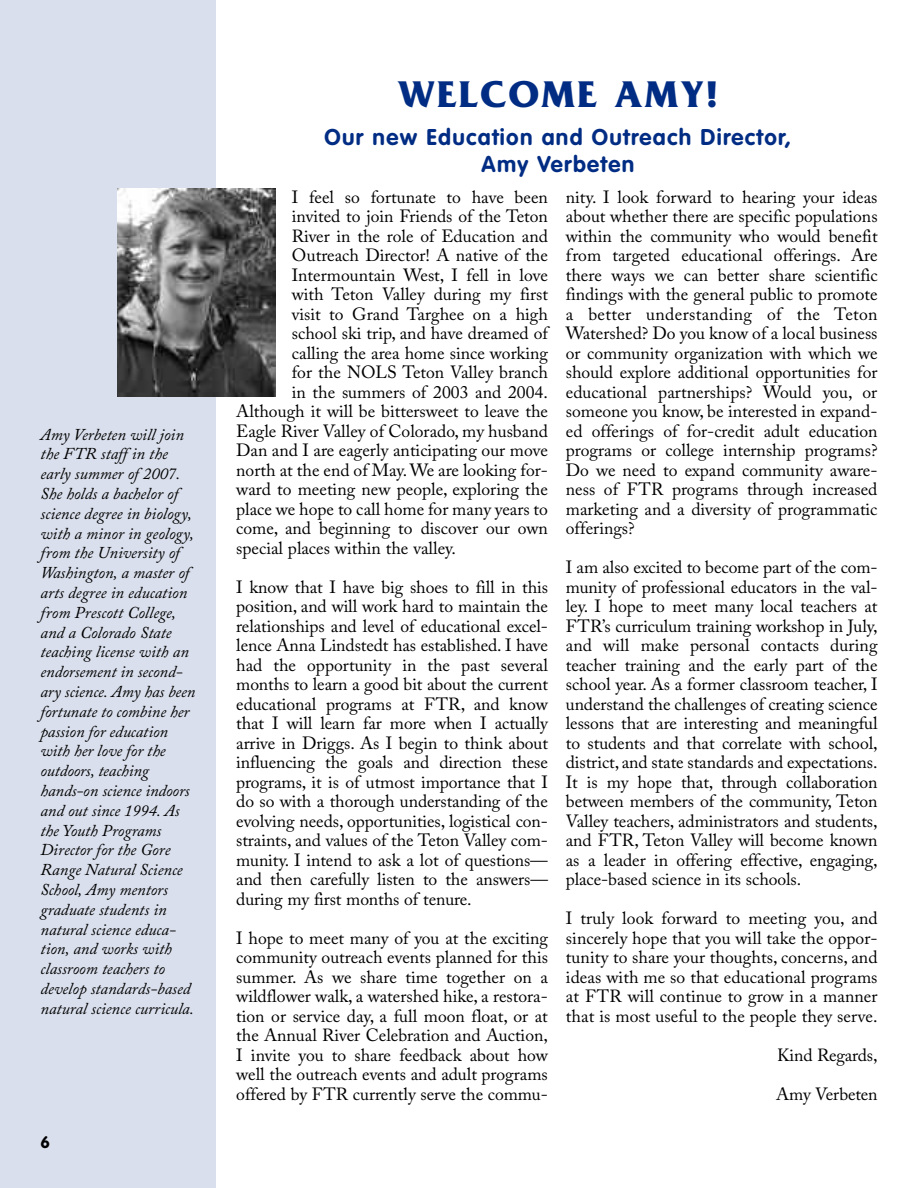
<style>
.page{position:relative;width:918px;height:1188px;background:#fff}
.page>*{position:absolute;margin:0;border:0;box-sizing:border-box;transform-origin:0 0}
.t1{font:700 39px "Friz Quadrata";letter-spacing:.055em;color:#002c83}
.t2{font:700 22.5px/27px "VAG Rounded";letter-spacing:.055em;color:#002c83;text-align:center}
.t3{font:17.7px/19.5px "Adobe Caslon Pro";color:#000;text-align:justify}
.t4{font:italic 16.5px/19.8px "Adobe Caslon Pro";color:#000}
.t5{font:700 16.5px "VAG Rounded";color:#000}
</style>
<div class="page">
<div style="left:0;top:0;width:216px;height:1188px;background:#d9dfec"></div>
<img style="left:117px;top:189px;width:159px;height:208px">
<p class="t4" style="left:40px;top:427px;width:157px">Amy Verbeten will join the FTR staff in the early summer of 2007.<br>She holds a bachelor of science degree in biology, with a minor in geology, from the University of<br>Washington, a master of arts degree in education from Prescott College, and a Colorado State teaching license with an endorsement in second&shy;ary science. Amy has been fortunate to combine her passion for education with her love for the outdoors, teaching hands-on science indoors and out since 1994. As the Youth Programs<br>Director for the Gore<br>Range Natural Science<br>School, Amy mentors graduate students in natural science educa&shy;tion, and works with classroom teachers to develop standards-based natural science curricula.</p>
<p class="t5" style="left:40px;top:1135px;width:11px">6</p>
<h1 class="t1" style="left:398px;top:71px;width:322px">WELCOME AMY!</h1>
<p class="t2" style="left:325px;top:125px;width:468px">Our new Education and Outreach Director,<br>Amy Verbeten</p>
<p class="t3" style="left:292px;top:189px;width:258px">I feel so fortunate to have been</p>
<p class="t3" style="left:292px;top:209px;width:258px">invited to join Friends of the Teton</p>
<p class="t3" style="left:292px;top:228px;width:258px">River in the role of Education and</p>
<p class="t3" style="left:292px;top:248px;width:258px">Outreach Director! A native of the</p>
<p class="t3" style="left:292px;top:267px;width:258px">Intermountain West, I fell in love</p>
<p class="t3" style="left:292px;top:287px;width:258px">with Teton Valley during my first</p>
<p class="t3" style="left:292px;top:306px;width:258px">visit to Grand Targhee on a high</p>
<p class="t3" style="left:292px;top:326px;width:258px">school ski trip, and have dreamed of</p>
<p class="t3" style="left:292px;top:345px;width:258px">calling the area home since working</p>
<p class="t3" style="left:292px;top:365px;width:258px">for the NOLS Teton Valley branch</p>
<p class="t3" style="left:292px;top:384px;width:258px">in the summers of 2003 and 2004.</p>
<p class="t3" style="left:236px;top:404px;width:313px">Although it will be bittersweet to leave the</p>
<p class="t3" style="left:236px;top:423px;width:313px">Eagle River Valley of Colorado, my husband</p>
<p class="t3" style="left:236px;top:443px;width:313px">Dan and I are eagerly anticipating our move</p>
<p class="t3" style="left:236px;top:462px;width:313px">north at the end of May.We are looking for-</p>
<p class="t3" style="left:236px;top:482px;width:313px">ward to meeting new people, exploring the</p>
<p class="t3" style="left:236px;top:501px;width:313px">place we hope to call home for many years to</p>
<p class="t3" style="left:236px;top:521px;width:313px">come, and beginning to discover our own</p>
<p class="t3" style="left:236px;top:540px;width:221px">special places within the valley.</p>
<p class="t3" style="left:236px;top:579px;width:313px">I know that I have big shoes to fill in this position, and will work hard to maintain the relationships and level of educational excel&shy;lence Anna Lindstedt has established. I have had the opportunity in the past several months to learn a good bit about the current educational programs at FTR, and know that I will learn far more when I actually arrive in Driggs. As I begin to think about influencing the goals and direction these programs, it is of utmost importance that I do so with a thorough understanding of the evolving needs, opportunities, logistical con&shy;straints, and values of the Teton Valley com&shy;munity. I intend to ask a lot of questions— and then carefully listen to the answers— during my first months of tenure.</p>
<p class="t3" style="left:236px;top:930px;width:313px">I hope to meet many of you at the exciting community outreach events planned for this summer. As we share time together on a wildflower walk, a watershed hike, a restora&shy;tion or service day, a full moon float, or at the Annual River Celebration and Auction, I invite you to share feedback about how well the outreach events and adult programs offered by FTR currently serve the commu-</p>
<p class="t3" style="left:566px;top:189px;width:313px">nity. I look forward to hearing your ideas about whether there are specific populations within the community who would benefit from targeted educational offerings. Are there ways we can better share scientific findings with the general public to promote a better understanding of the Teton Watershed? Do you know of a local business or community organization with which we should explore additional opportunities for educational partnerships? Would you, or someone you know, be interested in expand&shy;ed offerings of for-credit adult education programs or college internship programs?<br>Do we need to expand community aware&shy;ness of FTR programs through increased marketing and a diversity of programmatic offerings?</p>
<p class="t3" style="left:566px;top:560px;width:313px">I am also excited to become part of the com&shy;munity of professional educators in the val&shy;ley. I hope to meet many local teachers at FTR’s curriculum training workshop in July, and will make personal contacts during teacher training and the early part of the school year. As a former classroom teacher, I understand the challenges of creating science lessons that are interesting and meaningful to students and that correlate with school, district, and state standards and expectations.<br>It is my hope that, through collaboration between members of the community, Teton Valley teachers, administrators and students, and FTR, Teton Valley will become known as a leader in offering effective, engaging, place-based science in its schools.</p>
<p class="t3" style="left:566px;top:911px;width:313px">I truly look forward to meeting you, and sincerely hope that you will take the oppor&shy;tunity to share your thoughts, concerns, and ideas with me so that educational programs at FTR will continue to grow in a manner that is most useful to the people they serve.</p>
<p class="t3" style="left:777px;top:1047px;width:102px">Kind Regards,</p>
<p class="t3" style="left:776px;top:1086px;width:103px">Amy Verbeten</p>
</div>
